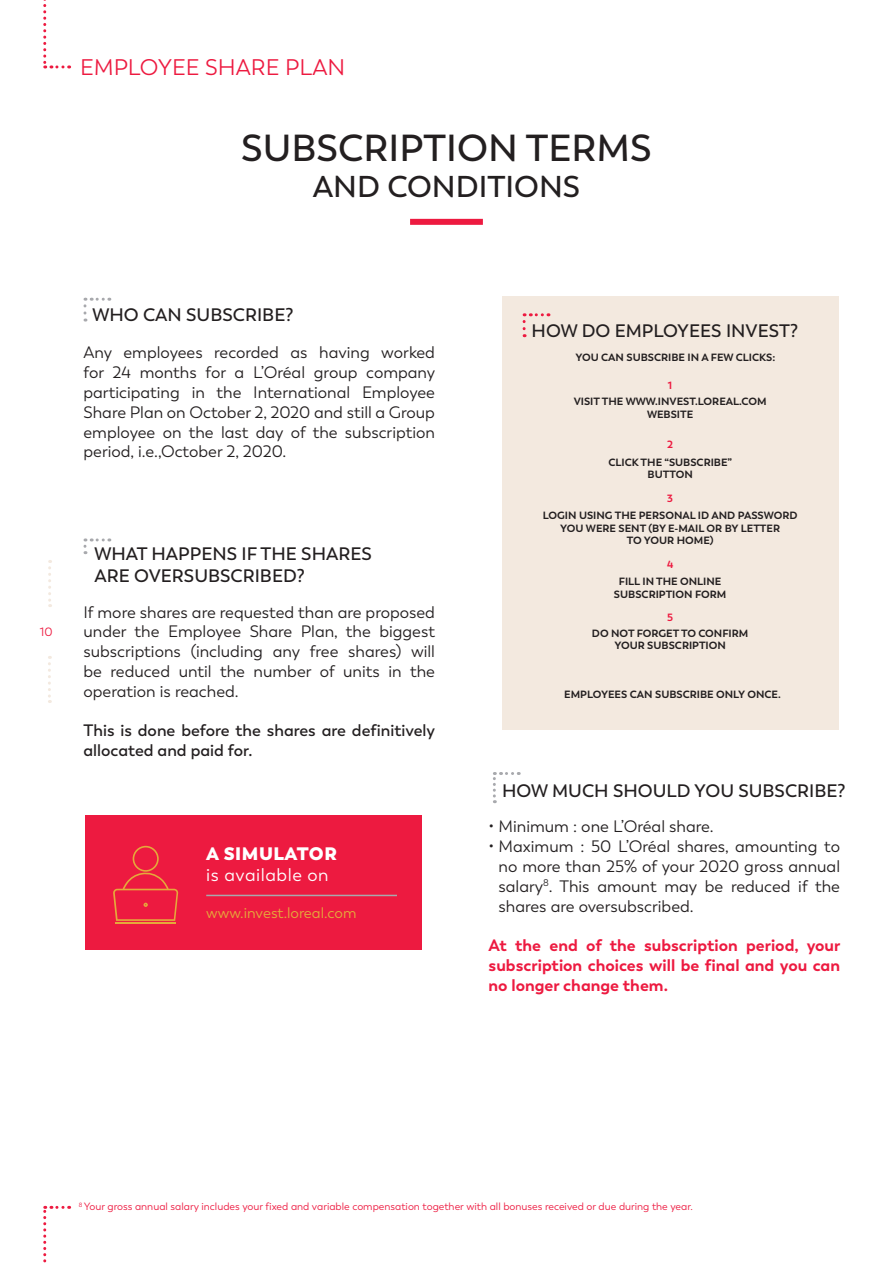
<style>
.page{position:relative;width:893px;height:1263px;background:#fff}
.page>*{position:absolute;margin:0;border:0;box-sizing:border-box;transform-origin:0 0}
.t1{font:600 37.5px "Trenda";color:#231f20}
.t2{font:600 30px "Trenda";color:#231f20}
.t3{font:22.5px "Trenda";color:#ed1a40}
.t4{font:600 18px/21.6px "Trenda";color:#231f20}
.t5{font:18px "Trenda";letter-spacing:.03em;color:#fff}
.t6{font:800 18px "Trenda";letter-spacing:.03em;color:#fff}
.t7{font:16.5px/19.8px "Trenda";color:#231f20;text-align:justify}
.t8{font:700 16.5px/19.8px "Trenda";color:#ed1a40;text-align:justify}
.t9{font:600 16.5px/19.8px "Trenda";color:#231f20}
.t10{font:15px "Trenda";color:#e5a93a}
.t11{font:12px "Trenda";color:#ed1a40}
.t12{font:700 10.5px/12.6px "Trenda";color:#231f20;text-align:center}
.t13{font:10.5px "Trenda";color:#ed1a40}
.t14{font:700 10.5px "Trenda";color:#ed1a40}
</style>
<div class="page">
<svg style="left:43px;top:0;width:27px;height:68px"></svg>
<svg style="left:43px;top:1206px;width:27px;height:57px"></svg>
<div style="left:410px;top:219px;width:73px;height:6px;background:#ed1a40"></div>
<svg style="left:83px;top:298px;width:27px;height:15px"></svg>
<svg style="left:493px;top:772px;width:26px;height:31px"></svg>
<div style="left:502px;top:296px;width:337px;height:434px;background:#f3e9df"></div>
<svg style="left:523px;top:313px;width:26px;height:24px"></svg>
<svg style="left:83px;top:538px;width:27px;height:16px"></svg>
<svg style="left:48px;top:560px;width:3px;height:47px"></svg>
<svg style="left:48px;top:656px;width:3px;height:47px"></svg>
<div style="left:85px;top:816px;width:337px;height:134px;background:#ed1a40"></div>
<hr style="left:206px;top:895px;width:191px;height:1px;background:#a8a9ad">
<hr style="left:115px;top:923px;width:61px;height:1px;background:#e5a93a">
<svg style="left:113px;top:846px;width:65px;height:75px"></svg>
<h3 class="t3" style="left:80px;top:54px;width:267px">EMPLOYEE SHARE PLAN</h3>
<h1 class="t1" style="left:241px;top:125px;width:412px">SUBSCRIPTION TERMS</h1>
<h2 class="t2" style="left:313px;top:168px;width:269px">AND CONDITIONS</h2>
<p class="t4" style="left:92px;top:304px;width:202px">WHO CAN SUBSCRIBE?</p>
<p class="t7" style="left:83px;top:343px;width:353px">Any employees recorded as having worked for 24 months for a L’Oréal group company participating in the International Employee Share Plan on October 2, 2020 and still a Group employee on the last day of the subscription period, i.e.,October 2, 2020.</p>
<p class="t11" style="left:40px;top:625px;width:15px">10</p>
<p class="t4" style="left:94px;top:543px;width:279px">WHAT HAPPENS IF THE SHARES<br>ARE OVERSUBSCRIBED?</p>
<p class="t7" style="left:83px;top:602px;width:353px">If more shares are requested than are proposed under the Employee Share Plan, the biggest subscriptions (including any free shares) will be reduced until the number of units in the operation is reached.</p>
<p class="t9" style="left:83px;top:721px;width:353px">This is done before the shares are definitively allocated and paid for.</p>
<p class="t6" style="left:206px;top:842px;width:132px">A SIMULATOR</p>
<p class="t5" style="left:206px;top:865px;width:124px">is available on</p>
<p class="t10" style="left:206px;top:904px;width:152px">www.invest.loreal.com</p>
<p class="t4" style="left:532px;top:320px;width:268px">HOW DO EMPLOYEES INVEST?</p>
<p class="t12" style="left:575px;top:351px;width:201px">YOU CAN SUBSCRIBE IN A FEW CLICKS:</p>
<p class="t12" style="left:574px;top:395px;width:194px">VISIT THE WWW.INVEST.LOREAL.COM<br>WEBSITE</p>
<p class="t14" style="left:668px;top:379px;width:6px">1</p>
<p class="t14" style="left:667px;top:438px;width:7px">2</p>
<p class="t12" style="left:608px;top:456px;width:125px">CLICK THE “SUBSCRIBE”<br>BUTTON</p>
<p class="t14" style="left:667px;top:492px;width:7px">3</p>
<p class="t12" style="left:543px;top:509px;width:256px">LOGIN USING THE PERSONAL ID AND PASSWORD<br>YOU WERE SENT (BY E-MAIL OR BY LETTER<br>TO YOUR HOME)</p>
<p class="t14" style="left:667px;top:558px;width:8px">4</p>
<p class="t12" style="left:614px;top:575px;width:114px">FILL IN THE ONLINE<br>SUBSCRIPTION FORM</p>
<p class="t14" style="left:667px;top:610px;width:7px">5</p>
<p class="t12" style="left:592px;top:627px;width:158px">DO NOT FORGET TO CONFIRM<br>YOUR SUBSCRIPTION</p>
<p class="t12" style="left:564px;top:688px;width:218px">EMPLOYEES CAN SUBSCRIBE ONLY ONCE.</p>
<p class="t4" style="left:502px;top:780px;width:345px">HOW MUCH SHOULD YOU SUBSCRIBE?</p>
<p class="t7" style="left:489px;top:817px;width:227px">• Minimum : one L’Oréal share.</p>
<p class="t7" style="left:498px;top:837px;width:343px;text-indent:-10px">• Maximum : 50 L’Oréal shares, amounting to no more than 25% of your 2020 gross annual salary<sup>8</sup>. This amount may be reduced if the shares are oversubscribed.</p>
<p class="t8" style="left:489px;top:936px;width:353px">At the end of the subscription period, your subscription choices will be final and you can no longer change them.</p>
<p class="t13" style="left:79px;top:1200px;width:615px"><sup>8</sup> Your gross annual salary includes your fixed and variable compensation together with all bonuses received or due during the year.</p>
</div>
